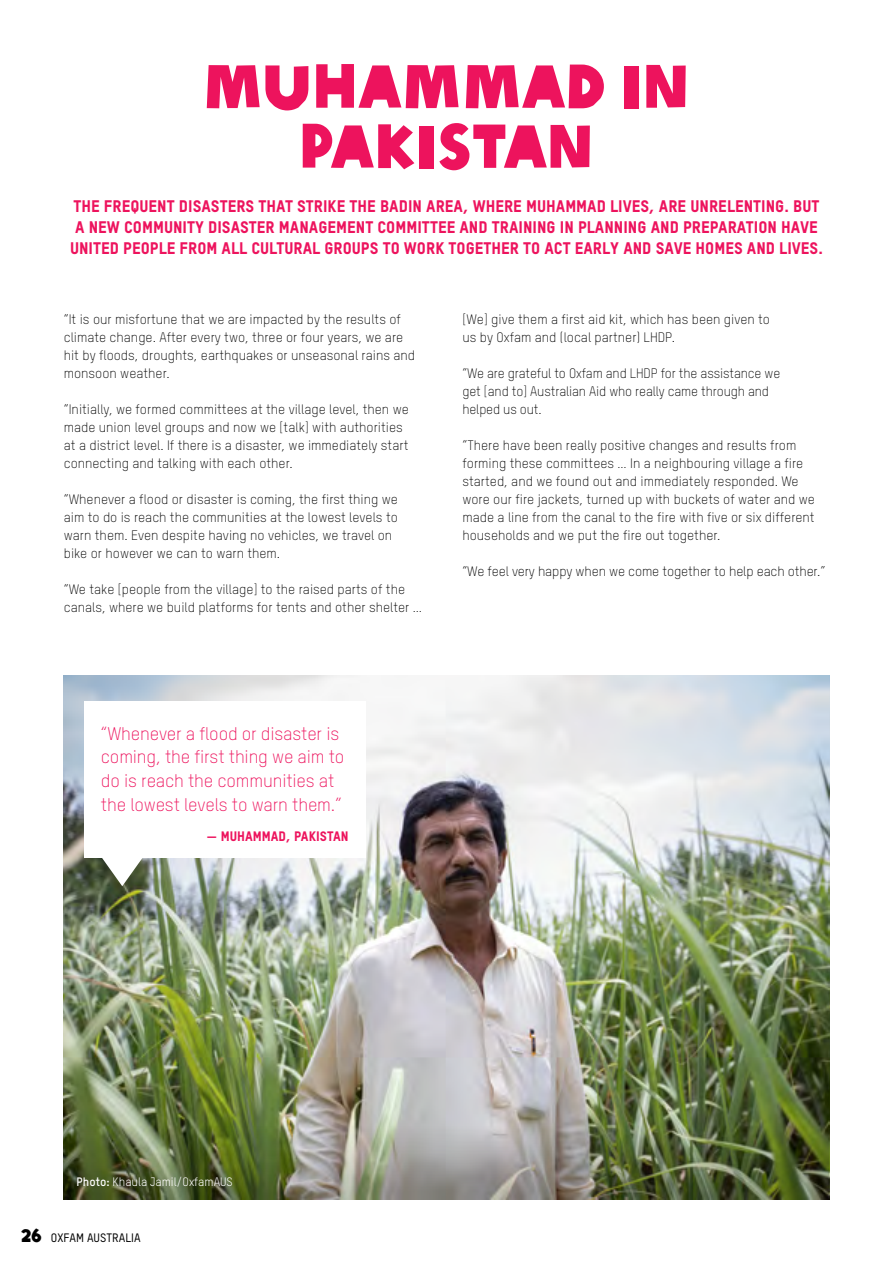
<style>
.page{position:relative;width:893px;height:1263px;background:#fff}
.page>*{position:absolute;margin:0;border:0;box-sizing:border-box;transform-origin:0 0}
.t1{font:60px/60px "Oxfam Global Headline";color:#ed135d;text-align:center}
.t2{font:300 18px/24px "Oxfam TSTARPRO";letter-spacing:-.01em;color:#ed135d}
.t3{font:16.5px/21px "Oxfam TSTARPRO Headline";color:#ed135d;text-align:center}
.t4{font:300 13.5px/18px "Oxfam TSTARPRO";color:#000}
.t5{font:13.5px "Oxfam TSTARPRO Headline";color:#ed135d}
.t6{font:12px "Oxfam TSTARPRO";color:#fff}
.t7{font:500 12px "Oxfam TSTARPRO";color:#000}
.s1{font-weight:700}
.s2{font-family:"Oxfam Global Headline";font-weight:400;font-size:18px}
</style>
<div class="page">
<img style="left:64px;top:675px;width:765px;height:444px">
<img style="left:64px;top:1119px;width:765px;height:80px">
<svg style="left:101px;top:858px;width:43px;height:28px"></svg>
<div style="left:84px;top:702px;width:282px;height:156px;background:#fff"></div>
<h1 class="t1" style="left:203px;top:51px;width:489px">MUHAMMAD IN<br>PAKISTAN</h1>
<p class="t3" style="left:70px;top:195px;width:754px">THE FREQUENT DISASTERS THAT STRIKE THE BADIN AREA, WHERE MUHAMMAD LIVES, ARE UNRELENTING. BUT<br>A NEW COMMUNITY DISASTER MANAGEMENT COMMITTEE AND TRAINING IN PLANNING AND PREPARATION HAVE<br>UNITED PEOPLE FROM ALL CULTURAL GROUPS TO WORK TOGETHER TO ACT EARLY AND SAVE HOMES AND LIVES.</p>
<p class="t4" style="left:64px;top:310px;width:353px">“It is our misfortune that we are impacted by the results of climate change. After every two, three or four years, we are hit by floods, droughts, earthquakes or unseasonal rains and monsoon weather.</p>
<p class="t4" style="left:64px;top:400px;width:347px">“Initially, we formed committees at the village level, then we made union level groups and now we [talk] with authorities at a district level. If there is a disaster, we immediately start connecting and talking with each other.</p>
<p class="t4" style="left:64px;top:490px;width:336px">“Whenever a flood or disaster is coming, the first thing we aim to do is reach the communities at the lowest levels to warn them. Even despite having no vehicles, we travel on bike or however we can to warn them.</p>
<p class="t4" style="left:64px;top:580px;width:360px">“We take [people from the village] to the raised parts of the canals, where we build platforms for tents and other shelter …</p>
<p class="t4" style="left:462px;top:310px;width:309px">[We] give them a first aid kit, which has been given to us by Oxfam and (local partner) LHDP.</p>
<p class="t4" style="left:462px;top:364px;width:319px">“We are grateful to Oxfam and LHDP for the assistance we get [and to] Australian Aid who really came through and helped us out.</p>
<p class="t4" style="left:462px;top:436px;width:354px">“There have been really positive changes and results from forming these committees … In a neighbouring village a fire started, and we found out and immediately responded. We wore our fire jackets, turned up with buckets of water and we made a line from the canal to the fire with five or six different households and we put the fire out together.</p>
<p class="t4" style="left:462px;top:562px;width:364px">“We feel very happy when we come together to help each other.”</p>
<h2 class="t2" style="left:101px;top:721px;width:245px">“Whenever a flood or disaster is coming, the first thing we aim to do is reach the communities at the lowest levels to warn them.”</h2>
<p class="t5" style="left:207px;top:828px;width:144px">— MUHAMMAD, PAKISTAN</p>
<p class="t6" style="left:77px;top:1175px;width:158px"><span class="s1">Photo:</span> Khaula Jamil/OxfamAUS</p>
<p class="t7" style="left:21px;top:1230px;width:121px"><span class="s2">26</span> OXFAM AUSTRALIA</p>
</div>
